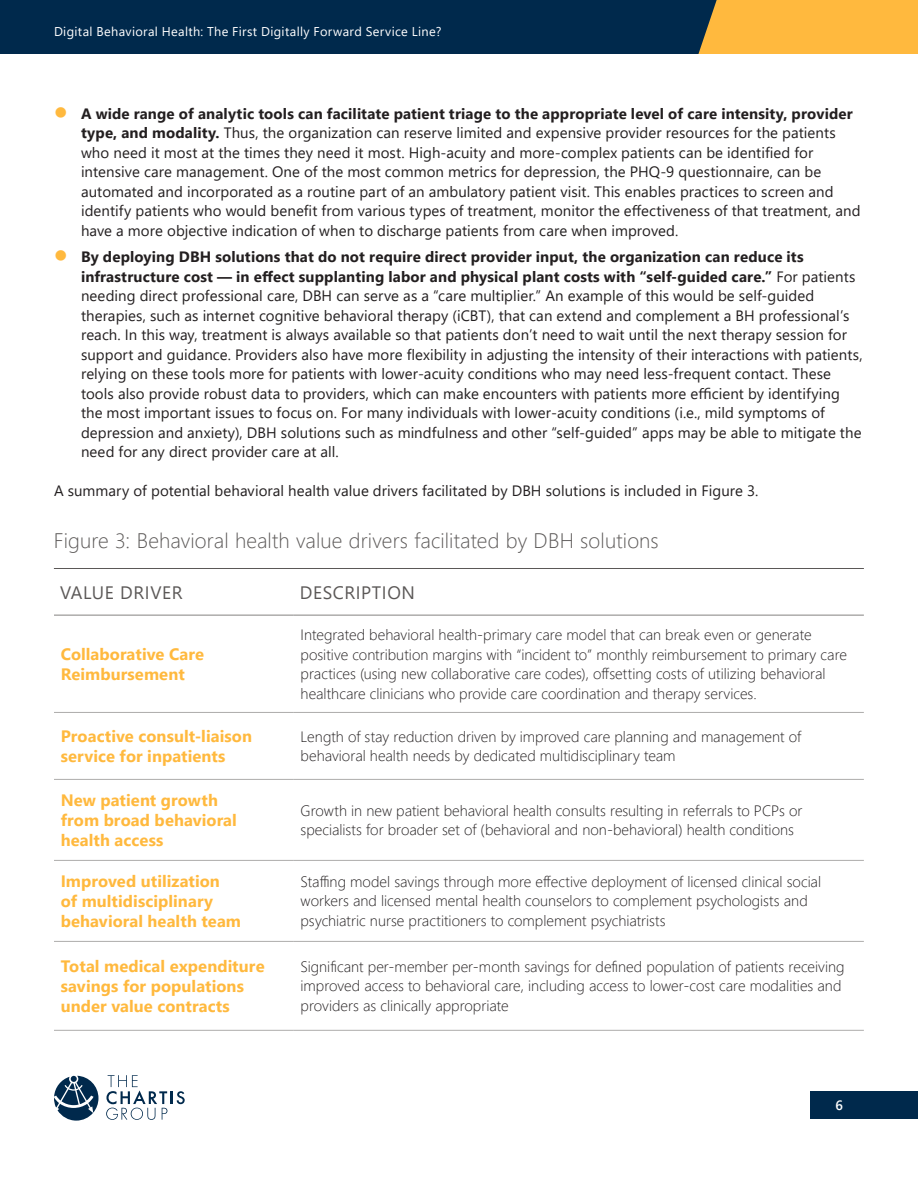
<style>
.page{position:relative;width:918px;height:1188px;background:#fff}
.page>*{position:absolute;margin:0;border:0;box-sizing:border-box;transform-origin:0 0}
.Chartis_-_Figure_Tit{font:300 21px "Segoe UI";letter-spacing:.005em;color:#5b5857}
.Chartis_-_Body_Copy{font:18px "Segoe UI";letter-spacing:.035em;color:#5b5857}
.Chartis_-_Body_Copy-2{font:700 16.5px/19.8px "Segoe UI";letter-spacing:.005em;color:#ffb93e}
.Chartis_-_Body{font:15px/19.5px "Segoe UI";letter-spacing:.005em;color:#231f20}
.Chartis_-_Table_Body{font:300 15px/19.5px "Segoe UI";color:#231f20}
.t1{font:600 13.5px "Segoe UI";color:#fff}
.t2{font:12.75px "Segoe UI";letter-spacing:.025em;color:#fff}
.s1{font-weight:700}
</style>
<div class="page">
<div style="left:0;top:0;width:918px;height:54px;background:#00294c"></div>
<div style="left:698px;top:0;width:220px;height:54px;background:#ffb93e"></div>
<div style="left:810px;top:1091px;width:108px;height:28px;background:#00294c"></div>
<svg style="left:54px;top:1076px;width:44px;height:45px"></svg>
<svg style="left:106px;top:1075px;width:79px;height:45px"></svg>
<hr style="left:54px;top:568px;width:810px;height:1px;background:#5b5857">
<hr style="left:54px;top:614px;width:240px;height:2px;background:#adacab">
<hr style="left:294px;top:614px;width:570px;height:2px;background:#adacab">
<hr style="left:54px;top:712px;width:240px;height:1px;background:#adacab">
<hr style="left:54px;top:779px;width:240px;height:1px;background:#adacab">
<hr style="left:54px;top:860px;width:240px;height:1px;background:#adacab">
<hr style="left:54px;top:941px;width:240px;height:1px;background:#adacab">
<hr style="left:54px;top:1030px;width:240px;height:1px;background:#adacab">
<hr style="left:294px;top:712px;width:570px;height:1px;background:#adacab">
<hr style="left:294px;top:779px;width:570px;height:1px;background:#adacab">
<hr style="left:294px;top:860px;width:570px;height:1px;background:#adacab">
<hr style="left:294px;top:941px;width:570px;height:1px;background:#adacab">
<hr style="left:294px;top:1030px;width:570px;height:1px;background:#adacab">
<p class="t2" style="left:54px;top:20px;width:389px">Digital Behavioral Health: The First Digitally Forward Service Line?</p>
<p class="Chartis_-_Body" style="left:81px;top:103px;width:781px"><span class="s1">A wide range of analytic tools can facilitate patient triage to the appropriate level of care intensity, provider type, and modality.</span> Thus, the organization can reserve limited and expensive provider resources for the patients who need it most at the times they need it most. High-acuity and more-complex patients can be identified for intensive care management. One of the most common metrics for depression, the PHQ-9 questionnaire, can be automated and incorporated as a routine part of an ambulatory patient visit. This enables practices to screen and identify patients who would benefit from various types of treatment, monitor the effectiveness of that treatment, and have a more objective indication of when to discharge patients from care when improved.</p>
<p class="Chartis_-_Body" style="left:81px;top:246px;width:783px"><span class="s1">By deploying DBH solutions that do not require direct provider input, the organization can reduce its infrastructure cost — in effect supplanting labor and physical plant costs with “self-guided care.”</span> For patients needing direct professional care, DBH can serve as a “care multiplier.” An example of this would be self-guided therapies, such as internet cognitive behavioral therapy (iCBT), that can extend and complement a BH professional’s reach. In this way, treatment is always available so that patients don’t need to wait until the next therapy session for support and guidance. Providers also have more flexibility in adjusting the intensity of their interactions with patients, relying on these tools more for patients with lower-acuity conditions who may need less-frequent contact. These tools also provide robust data to providers, which can make encounters with patients more efficient by identifying the most important issues to focus on. For many individuals with lower-acuity conditions (i.e., mild symptoms of depression and anxiety), DBH solutions such as mindfulness and other “self-guided” apps may be able to mitigate the need for any direct provider care at all.</p>
<p class="Chartis_-_Body" style="left:54px;top:480px;width:706px">A summary of potential behavioral health value drivers facilitated by DBH solutions is included in Figure 3.</p>
<p class="Chartis_-_Figure_Tit" style="left:54px;top:521px;width:606px">Figure 3: Behavioral health value drivers facilitated by DBH solutions</p>
<p class="Chartis_-_Body_Copy" style="left:60px;top:576px;width:124px">VALUE DRIVER</p>
<p class="Chartis_-_Body_Copy" style="left:300px;top:576px;width:117px">DESCRIPTION</p>
<p class="Chartis_-_Body_Copy-2" style="left:61px;top:643px;width:145px">Collaborative Care<br>Reimbursement</p>
<p class="Chartis_-_Table_Body" style="left:301px;top:624px;width:548px">Integrated behavioral health-primary care model that can break even or generate positive contribution margins with “incident to” monthly reimbursement to primary care practices (using new collaborative care codes), offsetting costs of utilizing behavioral healthcare clinicians who provide care coordination and therapy services.</p>
<p class="Chartis_-_Body_Copy-2" style="left:61px;top:725px;width:193px">Proactive consult-liaison service for inpatients</p>
<p class="Chartis_-_Table_Body" style="left:301px;top:725px;width:502px">Length of stay reduction driven by improved care planning and management of behavioral health needs by dedicated multidisciplinary team</p>
<p class="Chartis_-_Body_Copy-2" style="left:61px;top:789px;width:178px">New patient growth from broad behavioral health access</p>
<p class="Chartis_-_Table_Body" style="left:301px;top:799px;width:503px">Growth in new patient behavioral health consults resulting in referrals to PCPs or specialists for broader set of (behavioral and non-behavioral) health conditions</p>
<p class="Chartis_-_Body_Copy-2" style="left:61px;top:870px;width:182px">Improved utilization<br>of multidisciplinary behavioral health team</p>
<p class="Chartis_-_Table_Body" style="left:301px;top:870px;width:522px">Staffing model savings through more effective deployment of licensed clinical social workers and licensed mental health counselors to complement psychologists and psychiatric nurse practitioners to complement psychiatrists</p>
<p class="Chartis_-_Body_Copy-2" style="left:61px;top:955px;width:205px">Total medical expenditure savings for populations under value contracts</p>
<p class="Chartis_-_Table_Body" style="left:301px;top:955px;width:546px">Significant per-member per-month savings for defined population of patients receiving improved access to behavioral care, including access to lower-cost care modalities and providers as clinically appropriate</p>
<p class="t1" style="left:835px;top:1092px;width:9px">6</p>
</div>
